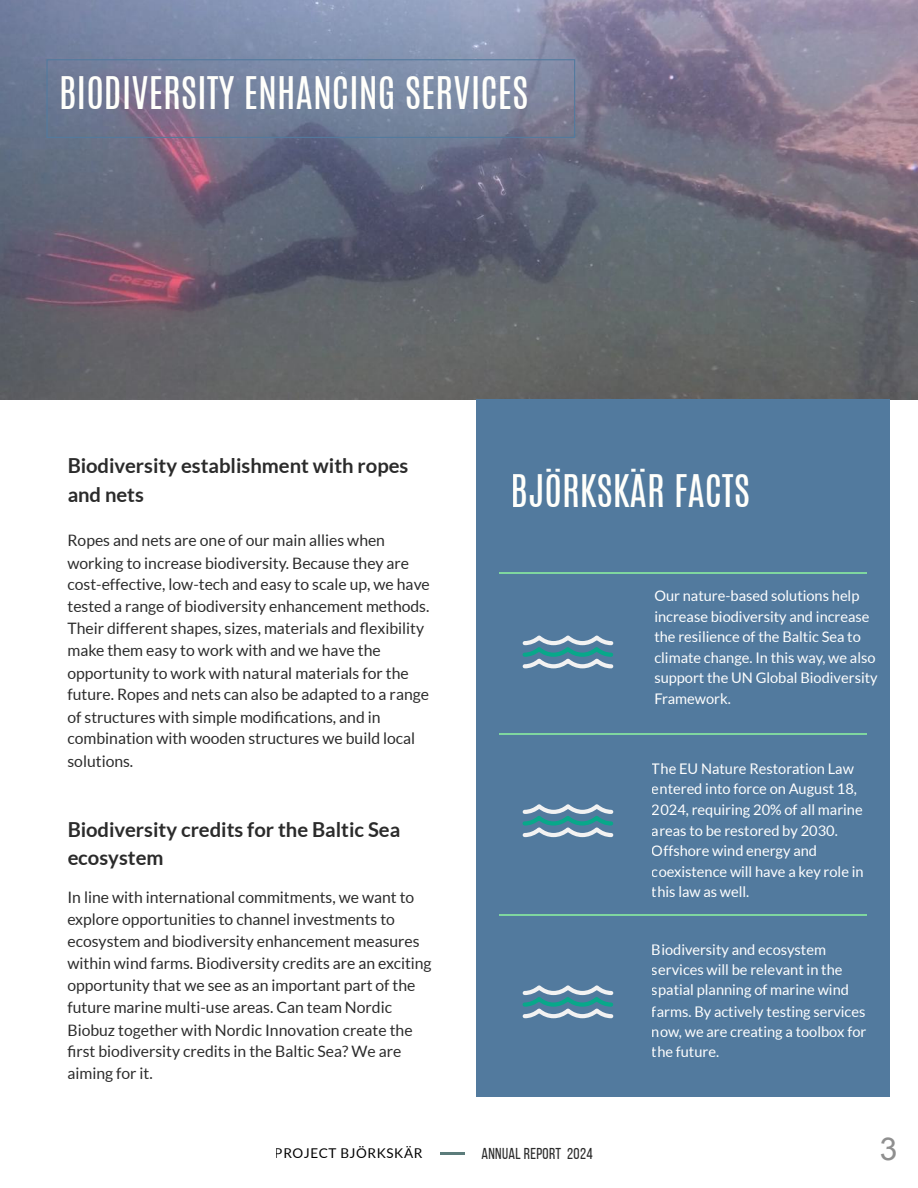
<style>
.page{position:relative;width:918px;height:1188px;background:#fff}
.page>*{position:absolute;margin:0;border:0;box-sizing:border-box;transform-origin:0 0}
.t1{font:38.25px "Antonio";color:#fffffb}
.t2{font:31.5px "Arial";color:#8f8f8f}
.t3{font:700 20.25px/28.2px "Lato";color:#2b2b2b}
.t4{font:15.75px/22px "Lato";color:#2b2b2b}
.t5{font:15.75px "Bebas Neue";letter-spacing:.02em;color:#2b2b2b}
.t6{font:14.7px/20.4px "Lato";color:#fff}
.t7{font:13.5px "Lato";letter-spacing:.04em;color:#000}
</style>
<div class="page">
<img style="left:0;top:0;width:918px;height:399px">
<div style="left:476px;top:399px;width:414px;height:698px;background:#527a9e"></div>
<hr style="left:500px;top:914px;width:41px;height:1px;background:#7fd69f">
<hr style="left:541px;top:914px;width:42px;height:1px;background:#7fd69f">
<hr style="left:583px;top:914px;width:42px;height:1px;background:#7fd69f">
<hr style="left:625px;top:914px;width:41px;height:1px;background:#7fd69f">
<hr style="left:666px;top:914px;width:42px;height:1px;background:#7fd69f">
<hr style="left:708px;top:914px;width:42px;height:1px;background:#7fd69f">
<hr style="left:750px;top:914px;width:41px;height:1px;background:#7fd69f">
<hr style="left:791px;top:914px;width:42px;height:1px;background:#7fd69f">
<hr style="left:833px;top:914px;width:33px;height:1px;background:#7fd69f">
<div style="left:46px;top:59px;width:529px;height:79px;border:1px solid #527a9e"></div>
<hr style="left:500px;top:733px;width:41px;height:1px;background:#7fd69f">
<hr style="left:541px;top:733px;width:42px;height:1px;background:#7fd69f">
<hr style="left:583px;top:733px;width:42px;height:1px;background:#7fd69f">
<hr style="left:625px;top:733px;width:41px;height:1px;background:#7fd69f">
<hr style="left:666px;top:733px;width:42px;height:1px;background:#7fd69f">
<hr style="left:708px;top:733px;width:42px;height:1px;background:#7fd69f">
<hr style="left:750px;top:733px;width:41px;height:1px;background:#7fd69f">
<hr style="left:791px;top:733px;width:42px;height:1px;background:#7fd69f">
<hr style="left:833px;top:733px;width:33px;height:1px;background:#7fd69f">
<hr style="left:440px;top:1152px;width:25px;height:2px;background:#5c7c7b">
<hr style="left:500px;top:572px;width:41px;height:1px;background:#7fd69f">
<hr style="left:541px;top:572px;width:42px;height:1px;background:#7fd69f">
<hr style="left:583px;top:572px;width:42px;height:1px;background:#7fd69f">
<hr style="left:625px;top:572px;width:41px;height:1px;background:#7fd69f">
<hr style="left:666px;top:572px;width:42px;height:1px;background:#7fd69f">
<hr style="left:708px;top:572px;width:42px;height:1px;background:#7fd69f">
<hr style="left:750px;top:572px;width:41px;height:1px;background:#7fd69f">
<hr style="left:791px;top:572px;width:42px;height:1px;background:#7fd69f">
<hr style="left:833px;top:572px;width:33px;height:1px;background:#7fd69f">
<svg style="left:522px;top:635px;width:92px;height:34px"></svg>
<svg style="left:522px;top:804px;width:92px;height:34px"></svg>
<svg style="left:522px;top:985px;width:92px;height:34px"></svg>
<h1 class="t1" style="left:59px;top:78px;width:471px">BIODIVERSITY ENHANCING SERVICES</h1>
<p class="t3" style="left:67px;top:452px;width:342px">Biodiversity establishment with ropes and nets</p>
<p class="t4" style="left:67px;top:529px;width:364px">Ropes and nets are one of our main allies when working to increase biodiversity. Because they are cost-effective, low-tech and easy to scale up, we have tested a range of biodiversity enhancement methods.<br>Their different shapes, sizes, materials and exibility make them easy to work with and we have the opportunity to work with natural materials for the future. Ropes and nets can also be adapted to a range of structures with simple modi</p>
<p class="t4" style="left:67px;top:706px;width:349px;text-indent:216px">cations, and in combination with wooden structures we build local solutions.</p>
<p class="t3" style="left:67px;top:816px;width:334px">Biodiversity credits for the Baltic Sea ecosystem</p>
<p class="t4" style="left:67px;top:886px;width:348px">In line with international commitments, we want to</p>
<p class="t4" style="left:67px;top:909px;width:329px">explore opportunities to channel investments to</p>
<p class="t4" style="left:67px;top:930px;width:354px">ecosystem and biodiversity enhancement measures</p>
<p class="t4" style="left:67px;top:952px;width:366px">within wind farms. Biodiversity credits are an exciting</p>
<p class="t4" style="left:67px;top:974px;width:349px">opportunity that we see as an important part of the</p>
<p class="t4" style="left:67px;top:996px;width:326px">future marine multi-use areas. Can team Nordic</p>
<p class="t4" style="left:67px;top:1019px;width:347px">Biobuz together with Nordic Innovation create the</p>
<p class="t4" style="left:76px;top:1040px;width:326px">rst biodiversity credits in the Baltic Sea? We are</p>
<p class="t4" style="left:67px;top:1063px;width:87px">aiming for it.</p>
<h1 class="t1" style="left:511px;top:477px;width:241px">BJÖRKSKÄR FACTS</h1>
<p class="t6" style="left:654px;top:586px;width:225px">Our nature-based solutions help increase biodiversity and increase the resilience of the Baltic Sea to climate change. In this way, we also support the UN Global Biodiversity<br>Framework.</p>
<p class="t6" style="left:652px;top:759px;width:213px">The EU Nature Restoration Law entered into force on August 18,<br>2024, requiring 20% of all marine areas to be restored by 2030.<br>Offshore wind energy and coexistence will have a key role in this law as well.</p>
<p class="t6" style="left:652px;top:939px;width:216px">Biodiversity and ecosystem services will be relevant in the spatial planning of marine wind farms. By actively testing services now, we are creating a toolbox for the future.</p>
<p class="t7" style="left:275px;top:1146px;width:149px">PROJECT BJÖRKSKÄR</p>
<p class="t5" style="left:482px;top:1145px;width:113px">ANNUAL REPORT 2024</p>
<h2 class="t2" style="left:880px;top:1131px;width:19px">3</h2>
</div>
